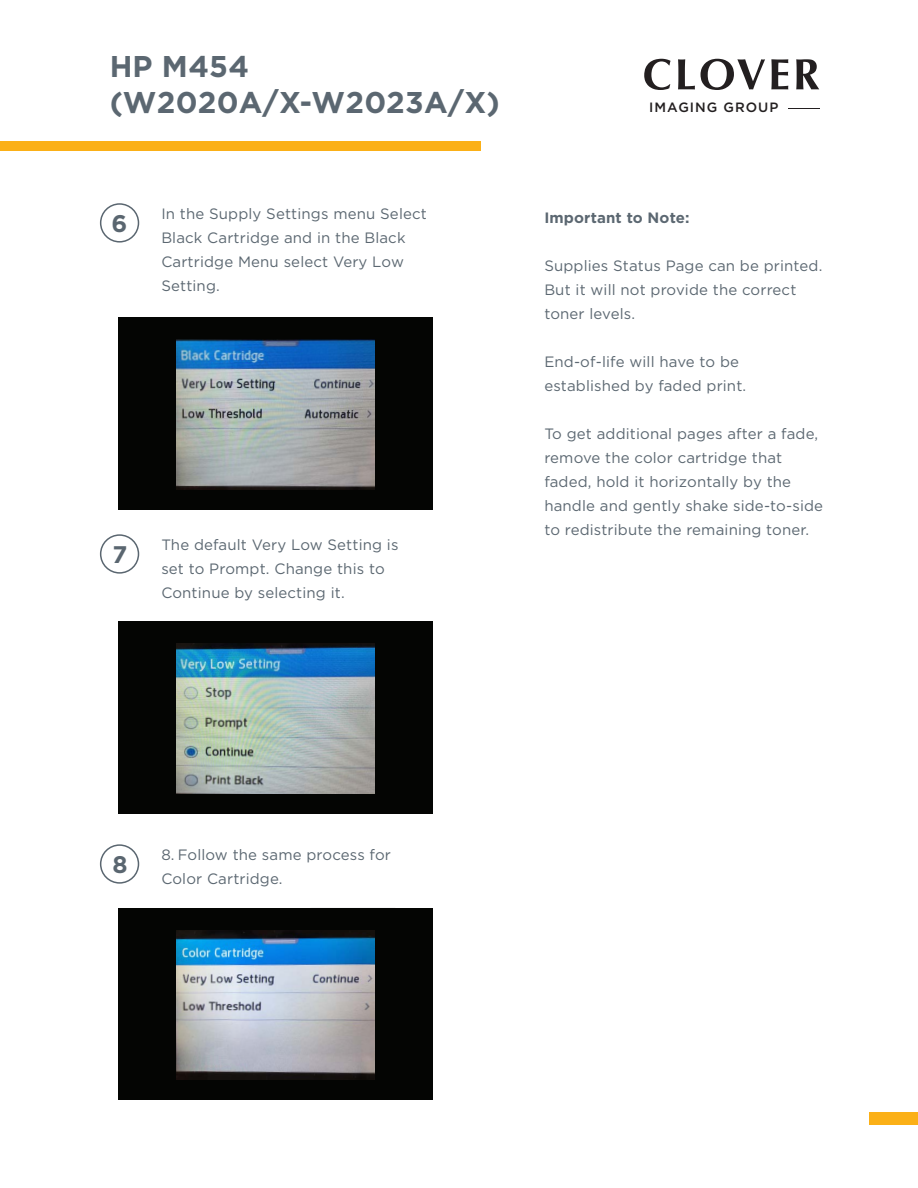
<style>
.page{position:relative;width:918px;height:1188px;background:#fff}
.page>*{position:absolute;margin:0;border:0;box-sizing:border-box;transform-origin:0 0}
.t1{font:700 30px/36px "Gotham";letter-spacing:.01em;color:#5a6670}
.t2{font:700 24px "Gotham";color:#5a6670}
.t3{font:15px/24px "Gotham";letter-spacing:.01em;color:#5a6670}
.t4{font:700 15px "Gotham";letter-spacing:.01em;color:#5a6670}
.t5{font:500 13.5px "Gotham";letter-spacing:.075em;color:#231f20}
</style>
<div class="page">
<div style="left:0;top:141px;width:481px;height:10px;background:#fbb017"></div>
<div style="left:870px;top:1113px;width:48px;height:12px;background:#fbb017"></div>
<div style="left:100px;top:534px;width:39px;height:40px;border:2px solid #5a6670;border-radius:50%"></div>
<img style="left:176px;top:339px;width:199px;height:151px">
<div style="left:118px;top:318px;width:315px;height:21px;background:#040503"></div>
<div style="left:118px;top:321px;width:58px;height:188px;background:#040503"></div>
<div style="left:375px;top:321px;width:58px;height:188px;background:#040503"></div>
<div style="left:118px;top:490px;width:315px;height:19px;background:#040503"></div>
<div style="left:100px;top:844px;width:39px;height:40px;border:2px solid #5a6670;border-radius:50%"></div>
<img style="left:176px;top:929px;width:199px;height:151px">
<div style="left:118px;top:908px;width:315px;height:21px;background:#040503"></div>
<div style="left:118px;top:911px;width:58px;height:189px;background:#040503"></div>
<div style="left:375px;top:911px;width:58px;height:189px;background:#040503"></div>
<div style="left:118px;top:1080px;width:315px;height:20px;background:#040503"></div>
<img style="left:176px;top:643px;width:199px;height:151px">
<div style="left:118px;top:622px;width:315px;height:21px;background:#040503"></div>
<div style="left:118px;top:625px;width:58px;height:188px;background:#040503"></div>
<div style="left:375px;top:625px;width:58px;height:188px;background:#040503"></div>
<div style="left:118px;top:794px;width:315px;height:19px;background:#040503"></div>
<div style="left:100px;top:203px;width:39px;height:40px;border:2px solid #5a6670;border-radius:50%"></div>
<hr style="left:789px;top:108px;width:31px;height:1px;background:#231f20">
<svg style="left:644px;top:59px;width:27px;height:31px"></svg>
<svg style="left:678px;top:59px;width:17px;height:30px"></svg>
<svg style="left:701px;top:59px;width:64px;height:31px"></svg>
<svg style="left:771px;top:59px;width:17px;height:30px"></svg>
<svg style="left:796px;top:59px;width:23px;height:30px"></svg>
<h1 class="t1" style="left:109px;top:47px;width:392px">HP M454 (W2020A/X-W2023A/X)</h1>
<h2 class="t2" style="left:112px;top:209px;width:17px">6</h2>
<p class="t3" style="left:161px;top:201px;width:267px">In the Supply Settings menu Select<br>Black Cartridge and in the Black<br>Cartridge Menu select Very Low<br>Setting.</p>
<h2 class="t2" style="left:112px;top:541px;width:16px">7</h2>
<p class="t3" style="left:161px;top:532px;width:239px">The default Very Low Setting is set to Prompt. Change this to<br>Continue by selecting it.</p>
<p class="t5" style="left:649px;top:100px;width:131px">IMAGING GROUP</p>
<p class="t4" style="left:544px;top:209px;width:147px">Important to Note:</p>
<p class="t3" style="left:544px;top:253px;width:280px">Supplies Status Page can be printed.<br>But it will not provide the correct toner levels.</p>
<p class="t3" style="left:544px;top:349px;width:203px">End-of-life will have to be established by faded print.</p>
<p class="t3" style="left:544px;top:421px;width:280px">To get additional pages after a fade, remove the color cartridge that faded, hold it horizontally by the handle and gently shake side-to-side to redistribute the remaining toner.</p>
<h2 class="t2" style="left:112px;top:851px;width:17px">8</h2>
<p class="t3" style="left:161px;top:842px;width:231px">8. Follow the same process for<br>Color Cartridge.</p>
</div>
